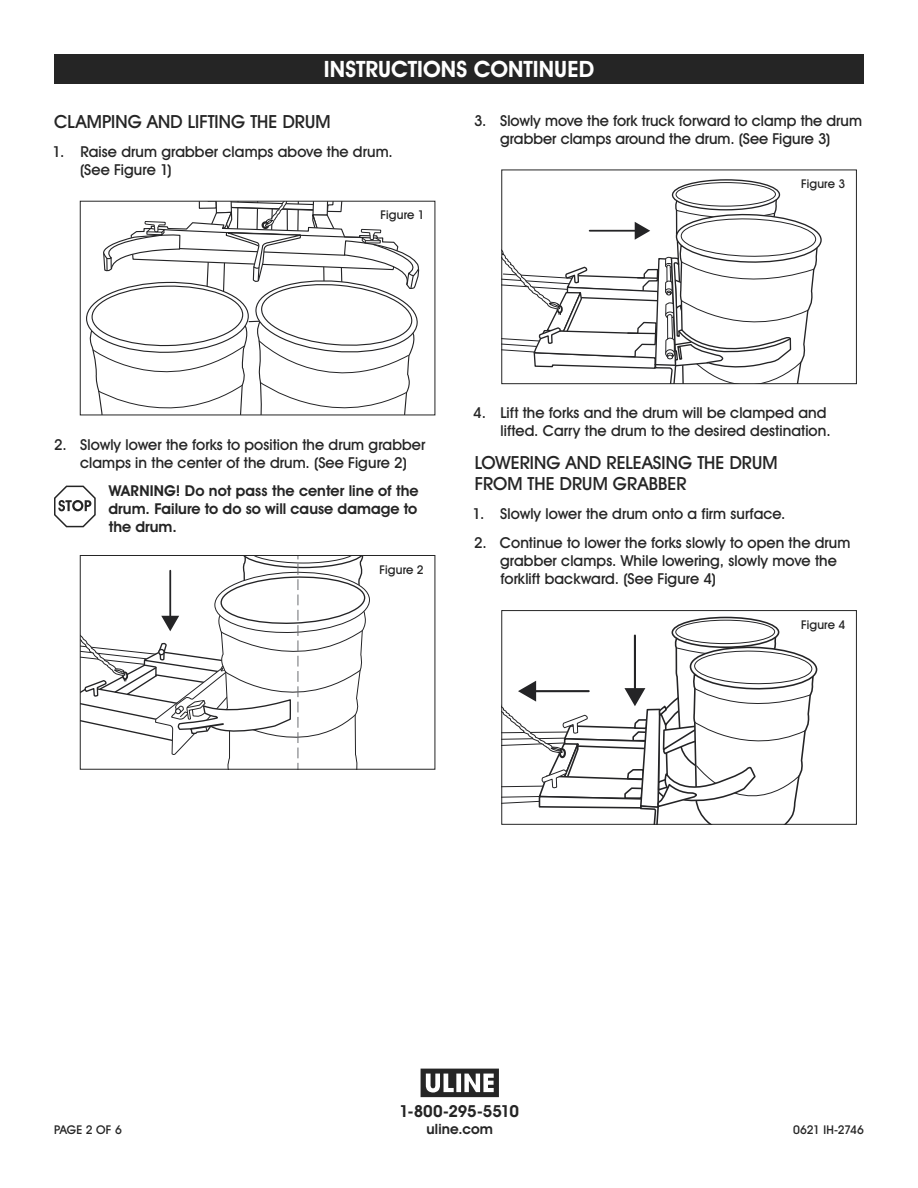
<style>
.page{position:relative;width:918px;height:1188px;background:#fff}
.page>*{position:absolute;margin:0;border:0;box-sizing:border-box;transform-origin:0 0}
.t1{font:700 22.5px "Uline Two Knine";letter-spacing:.005em;color:#fff}
.t2{font:18px/21.6px "Uline Two Knine";letter-spacing:.005em;color:#252525}
.t3{font:700 16.5px "Uline Two Knine";letter-spacing:-.015em;color:#252525}
.t4{font:15px/18px "Uline Two Knine";letter-spacing:.005em;color:#252525}
.t5{font:700 15px/18px "Uline Two Knine";letter-spacing:.005em;color:#252525;text-align:justify}
.t6{font:700 14.25px "Uline Two Knine";letter-spacing:.01em;color:#252525}
.t7{font:12px "Uline Two Knine";letter-spacing:.01em;color:#252525}
.t8{font:12px "Uline Two Knine";letter-spacing:-.02em;color:#252525}
</style>
<div class="page">
<svg style="left:54px;top:485px;width:42px;height:43px"></svg>
<div style="left:54px;top:54px;width:810px;height:30px;background:#252525"></div>
<svg style="left:86px;top:203px;width:334px;height:210px"></svg>
<svg style="left:82px;top:557px;width:288px;height:211px"></svg>
<div style="left:80px;top:555px;width:355px;height:215px;border:1px solid #252525"></div>
<svg style="left:673px;top:180px;width:107px;height:30px"></svg>
<div style="left:672px;top:179px;width:108px;height:32px;border:1px solid #242426;border-radius:50%"></div>
<div style="left:676px;top:183px;width:99px;height:23px;background:#fff;border-radius:50%"></div>
<div style="left:676px;top:182px;width:100px;height:25px;border:1px solid #242426;border-radius:50%"></div>
<svg style="left:503px;top:196px;width:319px;height:186px"></svg>
<div style="left:501px;top:170px;width:356px;height:214px;border:1px solid #252525"></div>
<svg style="left:503px;top:616px;width:315px;height:207px"></svg>
<div style="left:501px;top:610px;width:356px;height:215px;border:1px solid #252525"></div>
<svg style="left:421px;top:1069px;width:78px;height:28px"></svg>
<h1 class="t1" style="left:324px;top:56px;width:272px">INSTRUCTIONS CONTINUED</h1>
<p class="t2" style="left:54px;top:111px;width:278px">CLAMPING AND LIFTING THE DRUM</p>
<p class="t4" style="left:80px;top:142px;width:314px;text-indent:-27px">1. Raise drum grabber clamps above the drum. (See Figure 1)</p>
<p class="t7" style="left:381px;top:208px;width:46px">Figure 1</p>
<p class="t4" style="left:474px;top:111px;width:389px;text-align:center">3. Slowly move the fork truck forward to clamp the drum grabber clamps around the drum. (See Figure 3)</p>
<p class="t7" style="left:801px;top:177px;width:46px">Figure 3</p>
<p class="t4" style="left:54px;top:435px;width:373px;text-align:center">2. Slowly lower the forks to position the drum grabber clamps in the center of the drum. (See Figure 2)</p>
<p class="t5" style="left:108px;top:482px;width:312px">WARNING! Do not pass the center line of the drum. Failure to do so will cause damage to the drum.</p>
<p class="t7" style="left:380px;top:562px;width:46px">Figure 2</p>
<p class="t4" style="left:473px;top:404px;width:359px;text-align:right">4. Lift the forks and the drum will be clamped and lifted. Carry the drum to the desired destination.</p>
<p class="t2" style="left:475px;top:451px;width:304px">LOWERING AND RELEASING THE DRUM<br>FROM THE DRUM GRABBER</p>
<p class="t4" style="left:473px;top:505px;width:314px">1. Slowly lower the drum onto a firm surface.</p>
<p class="t4" style="left:500px;top:533px;width:352px;text-indent:-26px">2. Continue to lower the forks slowly to open the drum grabber clamps. While lowering, slowly move the forklift backward. (See Figure 4)</p>
<p class="t7" style="left:801px;top:617px;width:46px">Figure 4</p>
<p class="t3" style="left:399px;top:1102px;width:121px">1-800-295-5510</p>
<p class="t6" style="left:427px;top:1120px;width:68px">uline.com</p>
<p class="t7" style="left:54px;top:1122px;width:69px">PAGE 2 OF 6</p>
<p class="t8" style="left:793px;top:1122px;width:72px">0621 IH-2746</p>
</div>
